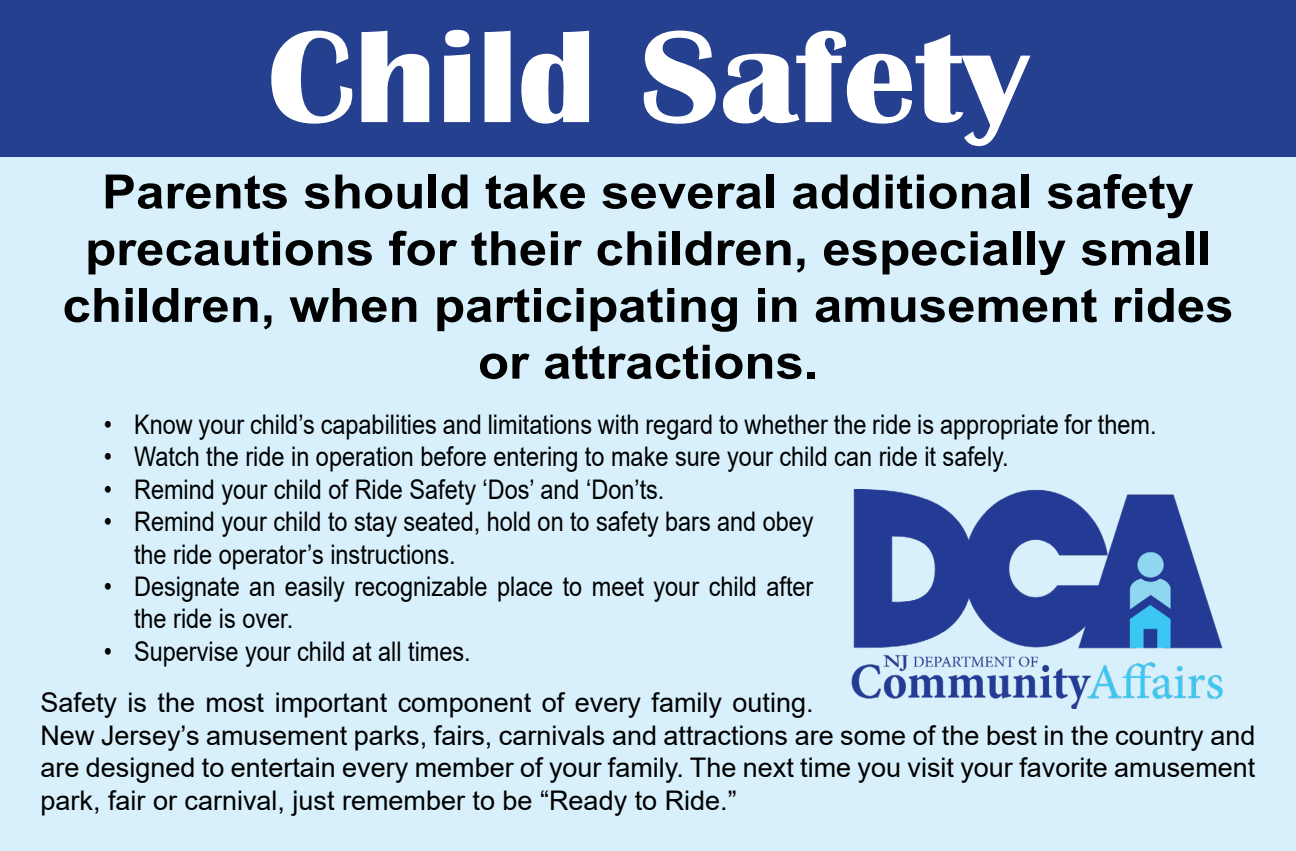
<style>
.page{position:relative;width:1296px;height:851px;background:#fff}
.page>*{position:absolute;margin:0;border:0;box-sizing:border-box;transform-origin:0 0}
.t1{font:700 135px "Britannic";color:#fff;scale:1.08 1}
.t2{font:700 47.25px/56.7px "Arial";color:#000;text-align:center;scale:1.08 1}
.t3{font:27px/32.4px "Arial";color:#000;scale:.87 1}
.t4{font:27px/32.4px "Arial";color:#000;text-align:justify}
</style>
<div class="page">
<div style="left:0;top:0;width:1296px;height:850px;background:#d4effc"></div>
<div style="left:0;top:0;width:1296px;height:156px;background:#25408f"></div>
<img style="left:851px;top:490px;width:372px;height:218px">
<h1 class="t1" style="left:267px;top:1px;width:707px">Child Safety</h1>
<h2 class="t2" style="left:62px;top:164px;width:1086px">Parents should take several additional safety precautions for their children, especially small children, when participating in amusement rides or attractions.</h2>
<p class="t3" style="left:104px;top:408px;width:1212px">• Know your child’s capabilities and limitations with regard to whether the ride is appropriate for them.</p>
<p class="t3" style="left:104px;top:440px;width:1042px">• Watch the ride in operation before entering to make sure your child can ride it safely.</p>
<p class="t3" style="left:104px;top:473px;width:646px">• Remind your child of Ride Safety ‘Dos’ and ‘Don’ts.</p>
<p class="t3" style="left:134px;top:505px;width:783px;text-indent:-30px">• Remind your child to stay seated, hold on to safety bars and obey the ride operator’s instructions.</p>
<p class="t3" style="left:134px;top:570px;width:782px;text-indent:-30px">• Designate an easily recognizable place to meet your child after the ride is over.</p>
<p class="t3" style="left:40px;top:625px;width:890px;line-height:51.5px;text-indent:63px">• Supervise your child at all times.<br>Safety is the most important component of every family outing.</p>
<p class="t4" style="left:40px;top:719px;width:1216px">New Jersey’s amusement parks, fairs, carnivals and attractions are some of the best in the country and are designed to entertain every member of your family. The next time you visit your favorite amusement park, fair or carnival, just remember to be “Ready to Ride.”</p>
</div>
